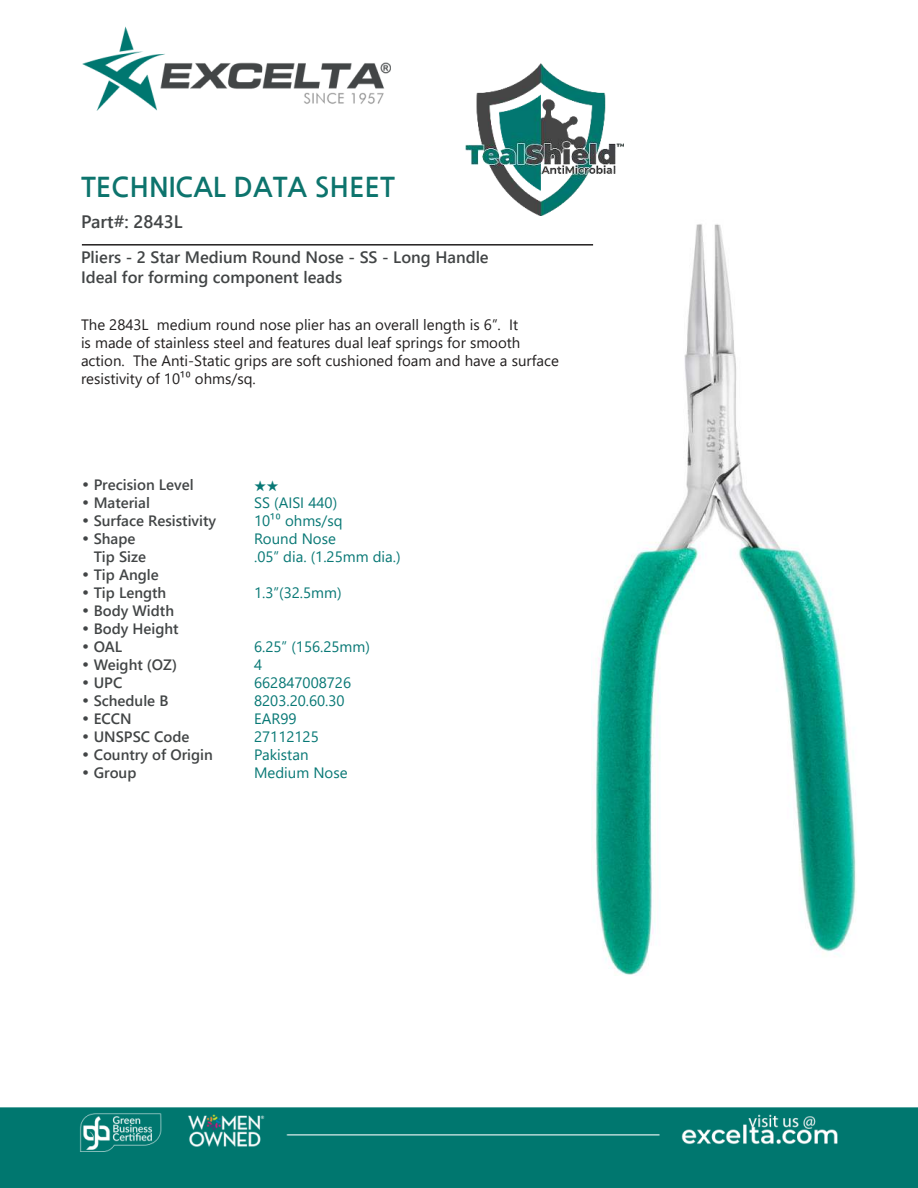
<style>
.page{position:relative;width:918px;height:1188px;background:#fff}
.page>*{position:absolute;margin:0;border:0;box-sizing:border-box;transform-origin:0 0}
.t1{font:700 27px "Nanum Gothic";color:#0d746d}
.t2{font:700 18px "Yu Gothic UI";color:#424546}
.t3{font:700 16.5px/19.8px "Yu Gothic UI";color:#424546}
.t4{font:15px/18px "Yu Gothic UI";color:#221f1f}
.t5{font:700 15px "Yu Gothic UI";color:#424546}
.t6{font:15px "Yu Gothic UI";color:#087875}
.s1{font-family:"Century Gothic";font-weight:400}
</style>
<div class="page">
<img style="left:0;top:26px;width:918px;height:1162px">
<img style="left:591px;top:220px;width:267px;height:756px">
<hr style="left:82px;top:244px;width:511px;height:2px;background:#221f1f">
<img style="left:465px;top:64px;width:159px;height:151px">
<svg style="left:255px;top:481px;width:23px;height:11px"></svg>
<h1 class="t1" style="left:81px;top:171px;width:315px">TECHNICAL DATA SHEET</h1>
<p class="t2" style="left:81px;top:215px;width:103px">Part#: 2843L</p>
<p class="t3" style="left:81px;top:249px;width:409px">Pliers - 2 Star Medium Round Nose - SS - Long Handle<br>Ideal for forming component leads</p>
<p class="t4" style="left:81px;top:313px;width:479px">The 2843L medium round nose plier has an overall length is 6”. It<br>is made of stainless steel and features dual leaf springs for smooth action. The Anti-Static grips are soft cushioned foam and have a surface resistivity of 10¹⁰ ohms/sq.</p>
<p class="t5" style="left:81px;top:479px;width:114px"><span class="s1">•</span> Precision Level</p>
<p class="t5" style="left:81px;top:497px;width:70px"><span class="s1">•</span> Material</p>
<p class="t6" style="left:254px;top:498px;width:85px">SS (AISI 440)</p>
<p class="t5" style="left:81px;top:515px;width:137px"><span class="s1">•</span> Surface Resistivity</p>
<p class="t6" style="left:254px;top:507px;width:90px">10¹⁰ ohms/sq</p>
<p class="t5" style="left:81px;top:533px;width:56px"><span class="s1">•</span> Shape</p>
<p class="t6" style="left:254px;top:525px;width:83px">Round Nose</p>
<p class="t5" style="left:94px;top:551px;width:54px">Tip Size</p>
<p class="t6" style="left:254px;top:543px;width:148px">.05” dia. (1.25mm dia.)</p>
<p class="t5" style="left:81px;top:569px;width:79px"><span class="s1">•</span> Tip Angle</p>
<p class="t5" style="left:81px;top:587px;width:87px"><span class="s1">•</span> Tip Length</p>
<p class="t6" style="left:254px;top:579px;width:89px">1.3”(32.5mm)</p>
<p class="t5" style="left:81px;top:605px;width:95px"><span class="s1">•</span> Body Width</p>
<p class="t5" style="left:81px;top:623px;width:99px"><span class="s1">•</span> Body Height</p>
<p class="t5" style="left:81px;top:641px;width:43px"><span class="s1">•</span> OAL</p>
<p class="t6" style="left:254px;top:633px;width:117px">6.25” (156.25mm)</p>
<p class="t5" style="left:81px;top:659px;width:98px"><span class="s1">•</span> Weight (OZ)</p>
<p class="t6" style="left:254px;top:660px;width:10px">4</p>
<p class="t5" style="left:81px;top:677px;width:43px"><span class="s1">•</span> UPC</p>
<p class="t6" style="left:254px;top:669px;width:99px">662847008726</p>
<p class="t5" style="left:81px;top:695px;width:89px"><span class="s1">•</span> Schedule B</p>
<p class="t6" style="left:254px;top:687px;width:92px">8203.20.60.30</p>
<p class="t5" style="left:81px;top:713px;width:52px"><span class="s1">•</span> ECCN</p>
<p class="t6" style="left:254px;top:714px;width:44px">EAR99</p>
<p class="t5" style="left:81px;top:731px;width:110px"><span class="s1">•</span> UNSPSC Code</p>
<p class="t6" style="left:254px;top:723px;width:66px">27112125</p>
<p class="t5" style="left:81px;top:749px;width:133px"><span class="s1">•</span> Country of Origin</p>
<p class="t6" style="left:254px;top:741px;width:56px">Pakistan</p>
<p class="t5" style="left:81px;top:767px;width:57px"><span class="s1">•</span> Group</p>
<p class="t6" style="left:254px;top:759px;width:95px">Medium Nose</p>
</div>
